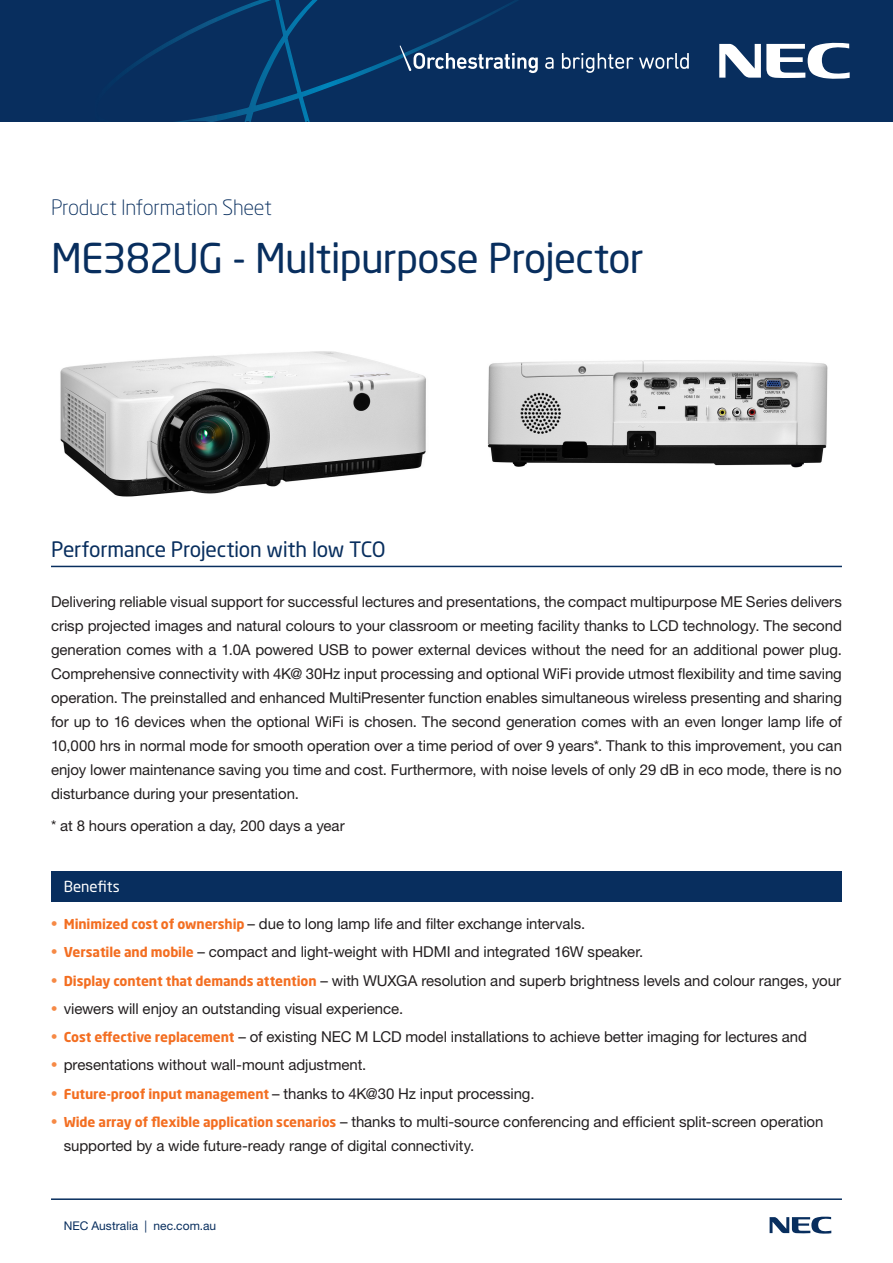
<style>
.page{position:relative;width:893px;height:1263px;background:#fff}
.page>*{position:absolute;margin:0;border:0;box-sizing:border-box;transform-origin:0 0}
.Main_title_blue_-_Sm{font:40.5px "Neo Sans Std";letter-spacing:-.02em;color:#082e5e}
.H1_-_Span_columns{font:21px "Neo Sans Std";letter-spacing:-.015em;color:#082e5e}
.Subtitle_blue_-_Left{font:300 21px "Neo Sans Std";letter-spacing:-.015em;color:#082e5e}
.Body_-_Span_columns{font:15px/24px "Helvetica Neue LT Std";letter-spacing:-.005em;color:#231f20;text-align:justify}
.H2_-_Span_columns{font:15px "Neo Sans Std";letter-spacing:-.005em;color:#fff}
.t1{font:12px "Helvetica Neue LT Std";letter-spacing:.005em;color:#082e5e}
.s1{font-family:"Neo Sans Std";color:#f68945}
.s2{font-family:"Neo Sans Std";font-weight:700;font-size:13.5px;color:#f36e21}
</style>
<div class="page">
<hr style="left:51px;top:1198px;width:791px;height:2px;background:#082e5e">
<svg style="left:770px;top:1216px;width:61px;height:18px"></svg>
<hr style="left:51px;top:566px;width:791px;height:1px;background:#082e5e">
<div style="left:51px;top:871px;width:791px;height:31px;background:#082e5e"></div>
<div style="left:0;top:0;width:893px;height:121px;background:#082e5e"></div>
<svg style="left:125px;top:0;width:408px;height:121px"></svg>
<svg style="left:545px;top:57px;width:9px;height:12px"></svg>
<svg style="left:562px;top:53px;width:71px;height:20px"></svg>
<svg style="left:639px;top:53px;width:50px;height:16px"></svg>
<svg style="left:400px;top:45px;width:138px;height:28px"></svg>
<svg style="left:719px;top:42px;width:131px;height:37px"></svg>
<img style="left:60px;top:351px;width:366px;height:146px">
<img style="left:487px;top:360px;width:341px;height:108px">
<p class="Subtitle_blue_-_Left" style="left:51px;top:195px;width:222px">Product Information Sheet</p>
<p class="Main_title_blue_-_Sm" style="left:51px;top:234px;width:594px">ME382UG - Multipurpose Projector</p>
<p class="H1_-_Span_columns" style="left:51px;top:537px;width:336px">Performance Projection with low TCO</p>
<p class="Body_-_Span_columns" style="left:51px;top:589px;width:792px">Delivering reliable visual support for successful lectures and presentations, the compact multipurpose ME Series delivers crisp projected images and natural colours to your classroom or meeting facility thanks to LCD technology. The second generation comes with a 1.0A powered USB to power external devices without the need for an additional power plug.<br>Comprehensive connectivity with 4K@ 30Hz input processing and optional WiFi provide utmost flexibility and time saving operation. The preinstalled and enhanced MultiPresenter function enables simultaneous wireless presenting and sharing for up to 16 devices when the optional WiFi is chosen. The second generation comes with an even longer lamp life of 10,000 hrs in normal mode for smooth operation over a time period of over 9 years*. Thank to this improvement, you can enjoy lower maintenance saving you time and cost. Furthermore, with noise levels of only 29 dB in eco mode, there is no disturbance during your presentation.</p>
<p class="Body_-_Span_columns" style="left:51px;top:814px;width:295px">* at 8 hours operation a day, 200 days a year</p>
<p class="H2_-_Span_columns" style="left:64px;top:877px;width:58px">Benefits</p>
<p class="Body_-_Span_columns" style="left:51px;top:911px;width:536px"><span class="s1">•</span> <span class="s2">Minimized cost of ownership</span> – due to long lamp life and filter exchange intervals.</p>
<p class="Body_-_Span_columns" style="left:51px;top:940px;width:594px"><span class="s1">•</span> <span class="s2">Versatile and mobile</span> – compact and light-weight with HDMI and integrated 16W speaker.</p>
<p class="Body_-_Span_columns" style="left:51px;top:968px;width:791px"><span class="s1">•</span> <span class="s2">Display content that demands attention</span> – with WUXGA resolution and superb brightness levels and colour ranges, your</p>
<p class="Body_-_Span_columns" style="left:51px;top:996px;width:354px"><span class="s1">•</span> viewers will enjoy an outstanding visual experience.</p>
<p class="Body_-_Span_columns" style="left:51px;top:1024px;width:757px"><span class="s1">•</span> <span class="s2">Cost effective replacement</span> – of existing NEC M LCD model installations to achieve better imaging for lectures and</p>
<p class="Body_-_Span_columns" style="left:51px;top:1053px;width:317px"><span class="s1">•</span> presentations without wall-mount adjustment.</p>
<p class="Body_-_Span_columns" style="left:51px;top:1081px;width:485px"><span class="s1">•</span> <span class="s2">Future-proof input management</span> – thanks to 4K@30 Hz input processing.</p>
<p class="Body_-_Span_columns" style="left:64px;top:1109px;width:761px;text-indent:-13px"><span class="s1">•</span> <span class="s2">Wide array of flexible application scenarios</span> – thanks to multi-source conferencing and efficient split-screen operation supported by a wide future-ready range of digital connectivity.</p>
<p class="t1" style="left:64px;top:1218px;width:154px">NEC Australia | nec.com.au</p>
</div>
